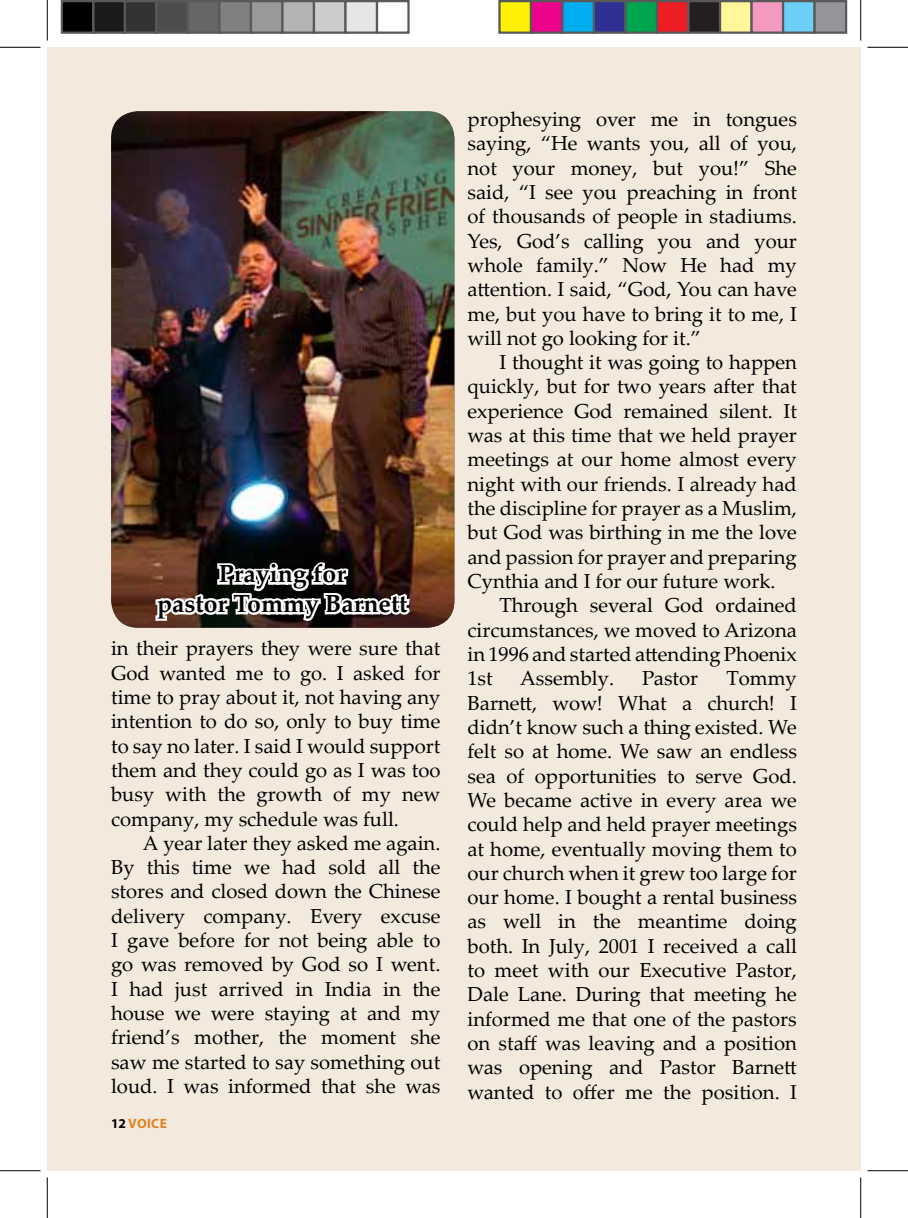
<style>
.page{position:relative;width:908px;height:1218px;background:#fff}
.page>*{position:absolute;margin:0;border:0;box-sizing:border-box;transform-origin:0 0}
.t1{font:700 24.75px/29.7px "Palatino";color:#000;text-align:center}
.t2{font:20.25px/24.3px "Palatino Linotype";color:#000;text-align:justify}
.t3{font:700 13.5px "Myriad Pro";letter-spacing:.025em;color:#de8222}
.s1{color:#000}
</style>
<div class="page">
<div style="left:47px;top:47px;width:813px;height:1123px;background:#f3eadd"></div>
<img style="left:111px;top:111px;width:343px;height:516px">
<svg style="left:153px;top:547px;width:261px;height:130px"></svg>
<hr style="left:0;top:47px;width:40px;height:1px;background:#000">
<hr style="left:867px;top:47px;width:41px;height:1px;background:#000">
<hr style="left:0;top:1169px;width:40px;height:1px;background:#000">
<hr style="left:867px;top:1169px;width:41px;height:1px;background:#000">
<hr style="left:47px;top:0;width:1px;height:41px;background:#000">
<hr style="left:47px;top:1177px;width:1px;height:40px;background:#000">
<hr style="left:860px;top:0;width:1px;height:41px;background:#000">
<hr style="left:860px;top:1177px;width:1px;height:40px;background:#000">
<div style="left:62px;top:1px;width:31px;height:32px;background:#000"></div>
<div style="left:61px;top:0;width:33px;height:34px;border:2px solid #595959"></div>
<div style="left:93px;top:1px;width:32px;height:32px;background:#1a1a1a"></div>
<div style="left:92px;top:0;width:34px;height:34px;border:2px solid #595959"></div>
<div style="left:125px;top:1px;width:31px;height:32px;background:#333"></div>
<div style="left:124px;top:0;width:34px;height:34px;border:2px solid #595959"></div>
<div style="left:156px;top:1px;width:32px;height:32px;background:#4d4d4d"></div>
<div style="left:155px;top:0;width:34px;height:34px;border:2px solid #595959"></div>
<div style="left:188px;top:1px;width:31px;height:32px;background:#666"></div>
<div style="left:187px;top:0;width:33px;height:34px;border:2px solid #595959"></div>
<div style="left:219px;top:1px;width:32px;height:32px;background:#808080"></div>
<div style="left:218px;top:0;width:34px;height:34px;border:2px solid #595959"></div>
<div style="left:251px;top:1px;width:31px;height:32px;background:#999"></div>
<div style="left:250px;top:0;width:34px;height:34px;border:2px solid #595959"></div>
<div style="left:282px;top:1px;width:32px;height:32px;background:#b3b3b3"></div>
<div style="left:281px;top:0;width:34px;height:34px;border:2px solid #595959"></div>
<div style="left:314px;top:1px;width:31px;height:32px;background:#ccc"></div>
<div style="left:313px;top:0;width:33px;height:34px;border:2px solid #595959"></div>
<div style="left:345px;top:1px;width:32px;height:32px;background:#e6e6e6"></div>
<div style="left:344px;top:0;width:34px;height:34px;border:2px solid #595959"></div>
<div style="left:376px;top:0;width:34px;height:34px;border:2px solid #595959"></div>
<div style="left:499px;top:1px;width:32px;height:32px;background:#fff101"></div>
<div style="left:498px;top:0;width:34px;height:34px;border:2px solid #595959"></div>
<div style="left:531px;top:1px;width:31px;height:32px;background:#ed028c"></div>
<div style="left:530px;top:0;width:33px;height:34px;border:2px solid #595959"></div>
<div style="left:562px;top:1px;width:32px;height:32px;background:#00aeef"></div>
<div style="left:561px;top:0;width:34px;height:34px;border:2px solid #595959"></div>
<div style="left:594px;top:1px;width:31px;height:32px;background:#2e3092"></div>
<div style="left:593px;top:0;width:33px;height:34px;border:2px solid #595959"></div>
<div style="left:625px;top:1px;width:32px;height:32px;background:#00a54f"></div>
<div style="left:624px;top:0;width:34px;height:34px;border:2px solid #595959"></div>
<div style="left:657px;top:1px;width:31px;height:32px;background:#ee1d23"></div>
<div style="left:656px;top:0;width:33px;height:34px;border:2px solid #595959"></div>
<div style="left:688px;top:1px;width:32px;height:32px;background:#231f20"></div>
<div style="left:687px;top:0;width:34px;height:34px;border:2px solid #595959"></div>
<div style="left:720px;top:1px;width:31px;height:32px;background:#fff79a"></div>
<div style="left:719px;top:0;width:33px;height:34px;border:2px solid #595959"></div>
<div style="left:751px;top:1px;width:32px;height:32px;background:#f499c2"></div>
<div style="left:750px;top:0;width:34px;height:34px;border:2px solid #595959"></div>
<div style="left:783px;top:1px;width:31px;height:32px;background:#6bcff6"></div>
<div style="left:782px;top:0;width:33px;height:34px;border:2px solid #595959"></div>
<div style="left:814px;top:1px;width:32px;height:32px;background:#939598"></div>
<div style="left:813px;top:0;width:34px;height:34px;border:2px solid #595959"></div>
<p class="t1" style="left:157px;top:558px;width:252px">Praying for<br>pastor Tommy Barnett</p>
<p class="t2" style="left:111px;top:635px;width:331px">in their prayers they were sure that God wanted me to go. I asked for time to pray about it, not having any intention to do so, only to buy time to say no later. I said I would support them and they could go as I was too busy with the growth of my new company, my schedule was full.</p>
<p class="t2" style="left:111px;top:829px;width:331px;text-indent:32px">A year later they asked me again.<br>By this time we had sold all the stores and closed down the Chinese delivery company. Every excuse I gave before for not being able to go was removed by God so I went.<br>I had just arrived in India in the house we were staying at and my friend’s mother, the moment she saw me started to say something out loud. I was informed that she was</p>
<p class="t3" style="left:111px;top:1114px;width:57px"><span class="s1">12</span> VOICE</p>
<p class="t2" style="left:467px;top:106px;width:331px">prophesying over me in tongues saying, “He wants you, all of you, not your money, but you!” She said, “I see you preaching in front of thousands of people in stadiums.<br>Yes, God’s calling you and your whole family.” Now He had my attention. I said, “God, You can have me, but you have to bring it to me, I will not go looking for it.”</p>
<p class="t2" style="left:467px;top:349px;width:331px;text-indent:32px">I thought it was going to happen quickly, but for two years after that experience God remained silent. It was at this time that we held prayer meetings at our home almost every night with our friends. I already had the discipline for prayer as a Muslim, but God was birthing in me the love and passion for prayer and preparing Cynthia and I for our future work.</p>
<p class="t2" style="left:467px;top:592px;width:331px;text-indent:32px">Through several God ordained circumstances, we moved to Arizona in 1996 and started attending Phoenix 1st</p>
<p class="t2" style="left:520px;top:665px;width:95px">Assembly.</p>
<p class="t2" style="left:642px;top:665px;width:57px">Pastor</p>
<p class="t2" style="left:467px;top:665px;width:331px;text-indent:259px">Tommy Barnett, wow! What a church! I didn’t know such a thing existed. We felt so at home. We saw an endless sea of opportunities to serve God.<br>We became active in every area we could help and held prayer meetings at home, eventually moving them to our church when it grew too large for our home. I bought a rental business as well in the meantime doing both. In July, 2001 I received a call to meet with our Executive Pastor, Dale Lane. During that meeting he informed me that one of the pastors on staff was leaving and a position was opening and Pastor Barnett wanted to offer me the position. I</p>
</div>
